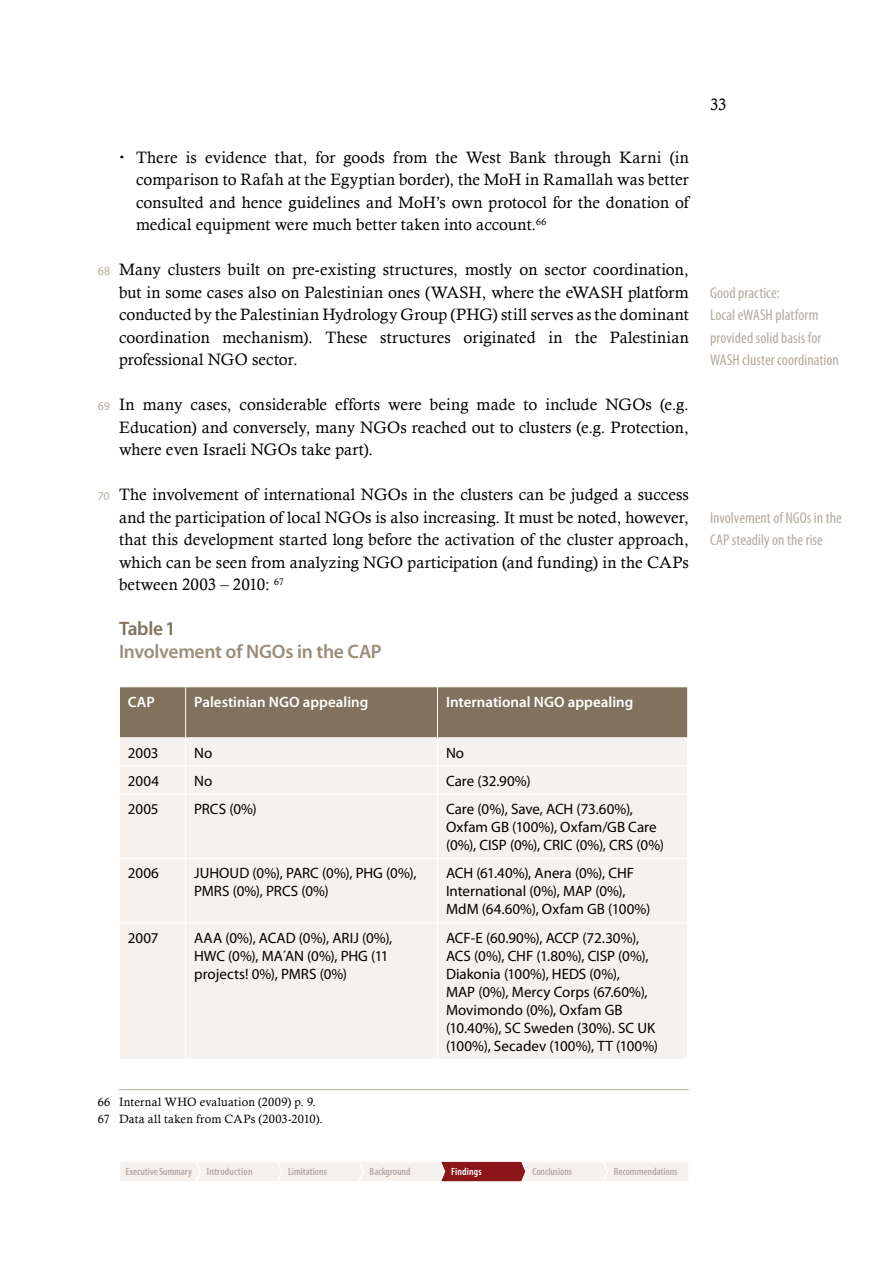
<style>
.page{position:relative;width:893px;height:1263px;background:#fff}
.page>*{position:absolute;margin:0;border:0;box-sizing:border-box;transform-origin:0 0}
.t1{font:600 19.5px "Myriad Pro";letter-spacing:-.015em;color:#9c8d7b}
.t2{font:600 19.5px "Myriad Pro";letter-spacing:-.015em;color:#81725e}
.t3{font:16.5px/22.5px "Calisto";letter-spacing:.005em;color:#000;text-align:justify}
.t4{font:condensed 15.75px/22.5px "Myriad Pro";color:#b4aba1}
.t5{font:15px/18px "Myriad Pro";color:#000}
.t6{font:600 15px "Myriad Pro";color:#fff}
.t7{font:12px/16.5px "Calisto";letter-spacing:.02em;color:#000}
.t8{font:600 condensed 10.5px "Myriad Pro";letter-spacing:-.005em;color:#b4aba1}
.t9{font:600 condensed 10.5px "Myriad Pro";letter-spacing:.02em;color:#b4aba1}
.t10{font:600 condensed 10.5px "Myriad Pro";letter-spacing:.02em;color:#fff}
.s1{font-style:italic;font-size:12px}
.s2{font-family:"Myriad Pro";font-size:12px;color:#b4aba1}
</style>
<div class="page">
<div style="left:120px;top:795px;width:567px;height:264px;background:#f4f1ee"></div>
<svg style="left:120px;top:687px;width:567px;height:107px;background:#beb5aa"></svg>
<hr style="left:185px;top:795px;width:1px;height:63px;background:#fff">
<hr style="left:437px;top:795px;width:1px;height:63px;background:#fff">
<hr style="left:119px;top:858px;width:67px;height:1px;background:#fff">
<hr style="left:186px;top:858px;width:251px;height:1px;background:#fff">
<hr style="left:185px;top:859px;width:1px;height:63px;background:#fff">
<hr style="left:437px;top:858px;width:251px;height:1px;background:#fff">
<hr style="left:437px;top:859px;width:1px;height:63px;background:#fff">
<hr style="left:119px;top:922px;width:67px;height:1px;background:#fff">
<hr style="left:186px;top:922px;width:251px;height:1px;background:#fff">
<hr style="left:185px;top:923px;width:1px;height:136px;background:#fff">
<hr style="left:437px;top:922px;width:251px;height:1px;background:#fff">
<hr style="left:437px;top:923px;width:1px;height:136px;background:#fff">
<hr style="left:185px;top:687px;width:1px;height:50px;background:#fff">
<hr style="left:437px;top:687px;width:1px;height:50px;background:#fff">
<hr style="left:119px;top:737px;width:67px;height:1px;background:#fff">
<hr style="left:186px;top:737px;width:251px;height:1px;background:#fff">
<hr style="left:437px;top:737px;width:251px;height:1px;background:#fff">
<hr style="left:119px;top:1089px;width:570px;height:1px;background:#b4aba1">
<svg style="left:120px;top:1161px;width:568px;height:21px;background:#e7d5d4"></svg>
<p class="t3" style="left:136px;top:146px;width:554px;text-indent:-17px"><span class="s1">•</span> There is evidence that, for goods from the West Bank through Karni (in comparison to Rafah at the Egyptian border), the MoH in Ramallah was better consulted and hence guidelines and MoH’s own protocol for the donation of medical equipment were much better taken into account.<sup>66</sup></p>
<p class="t3" style="left:119px;top:258px;width:571px;text-indent:-21px"><span class="s2">68</span> Many clusters built on pre-existing structures, mostly on sector coordination, but in some cases also on Palestinian ones (WASH, where the eWASH platform conducted by the Palestinian Hydrology Group (PHG) still serves as the dominant coordination mechanism). These structures originated in the Palestinian professional NGO sector.</p>
<p class="t3" style="left:119px;top:393px;width:571px;text-indent:-21px"><span class="s2">69</span> In many cases, considerable efforts were being made to include NGOs (e.g.<br>Education) and conversely, many NGOs reached out to clusters (e.g. Protection, where even Israeli NGOs take part).</p>
<p class="t3" style="left:119px;top:483px;width:571px;text-indent:-21px"><span class="s2">70</span> The involvement of international NGOs in the clusters can be judged a success and the participation of local NGOs is also increasing. It must be noted, however, that this development started long before the activation of the cluster approach, which can be seen from analyzing NGO participation (and funding) in the CAPs between 2003 – 2010: <sup>67</sup></p>
<p class="t2" style="left:119px;top:616px;width:56px">Table 1</p>
<p class="t1" style="left:119px;top:639px;width:264px">Involvement of NGOs in the CAP</p>
<p class="t6" style="left:128px;top:692px;width:28px">CAP</p>
<p class="t6" style="left:194px;top:692px;width:176px">Palestinian NGO appealing</p>
<p class="t6" style="left:446px;top:692px;width:189px">International NGO appealing</p>
<p class="t5" style="left:128px;top:743px;width:32px">2003</p>
<p class="t5" style="left:194px;top:743px;width:20px">No</p>
<p class="t5" style="left:446px;top:743px;width:20px">No</p>
<p class="t5" style="left:128px;top:772px;width:33px">2004</p>
<p class="t5" style="left:194px;top:772px;width:20px">No</p>
<p class="t5" style="left:446px;top:772px;width:86px">Care (32.90%)</p>
<p class="t5" style="left:128px;top:800px;width:32px">2005</p>
<p class="t5" style="left:194px;top:800px;width:64px">PRCS (0%)</p>
<p class="t5" style="left:446px;top:800px;width:220px">Care (0%), Save, ACH (73.60%),<br>Oxfam GB (100%), Oxfam/GB Care (0%), CISP (0%), CRIC (0%), CRS (0%)</p>
<p class="t5" style="left:128px;top:864px;width:33px">2006</p>
<p class="t5" style="left:194px;top:864px;width:224px">JUHOUD (0%), PARC (0%), PHG (0%),<br>PMRS (0%), PRCS (0%)</p>
<p class="t5" style="left:446px;top:864px;width:206px">ACH (61.40%), Anera (0%), CHF<br>International (0%), MAP (0%),<br>MdM (64.60%), Oxfam GB (100%)</p>
<p class="t5" style="left:128px;top:928px;width:32px">2007</p>
<p class="t5" style="left:194px;top:928px;width:200px">AAA (0%), ACAD (0%), ARIJ (0%),<br>HWC (0%), MA´AN (0%), PHG (11 projects! 0%), PMRS (0%)</p>
<p class="t5" style="left:446px;top:928px;width:214px">ACF-E (60.90%), ACCP (72.30%),<br>ACS (0%), CHF (1.80%), CISP (0%),<br>Diakonia (100%), HEDS (0%),<br>MAP (0%), Mercy Corps (67.60%),<br>Movimondo (0%), Oxfam GB (10.40%), SC Sweden (30%). SC UK (100%), Secadev (100%), TT (100%)</p>
<p class="t7" style="left:98px;top:1094px;width:227px">66 Internal WHO evaluation (2009) p. 9.<br>67 Data all taken from CAPs (2003-2010).</p>
<p class="t8" style="left:125px;top:1165px;width:68px">Executive Summary</p>
<p class="t9" style="left:207px;top:1165px;width:47px">Introduction</p>
<p class="t8" style="left:288px;top:1165px;width:40px">Limitations</p>
<p class="t8" style="left:370px;top:1165px;width:42px">Background</p>
<p class="t10" style="left:451px;top:1165px;width:32px">Findings</p>
<p class="t8" style="left:532px;top:1165px;width:41px">Conclusions</p>
<p class="t8" style="left:614px;top:1165px;width:65px">Recommendations</p>
<p class="t3" style="left:710px;top:93px;width:18px">33</p>
<p class="t4" style="left:710px;top:281px;width:130px">Good practice:<br>Local eWASH platform provided solid basis for<br>WASH cluster coordination</p>
<p class="t4" style="left:710px;top:506px;width:133px">Involvement of NGOs in the<br>CAP steadily on the rise</p>
</div>
